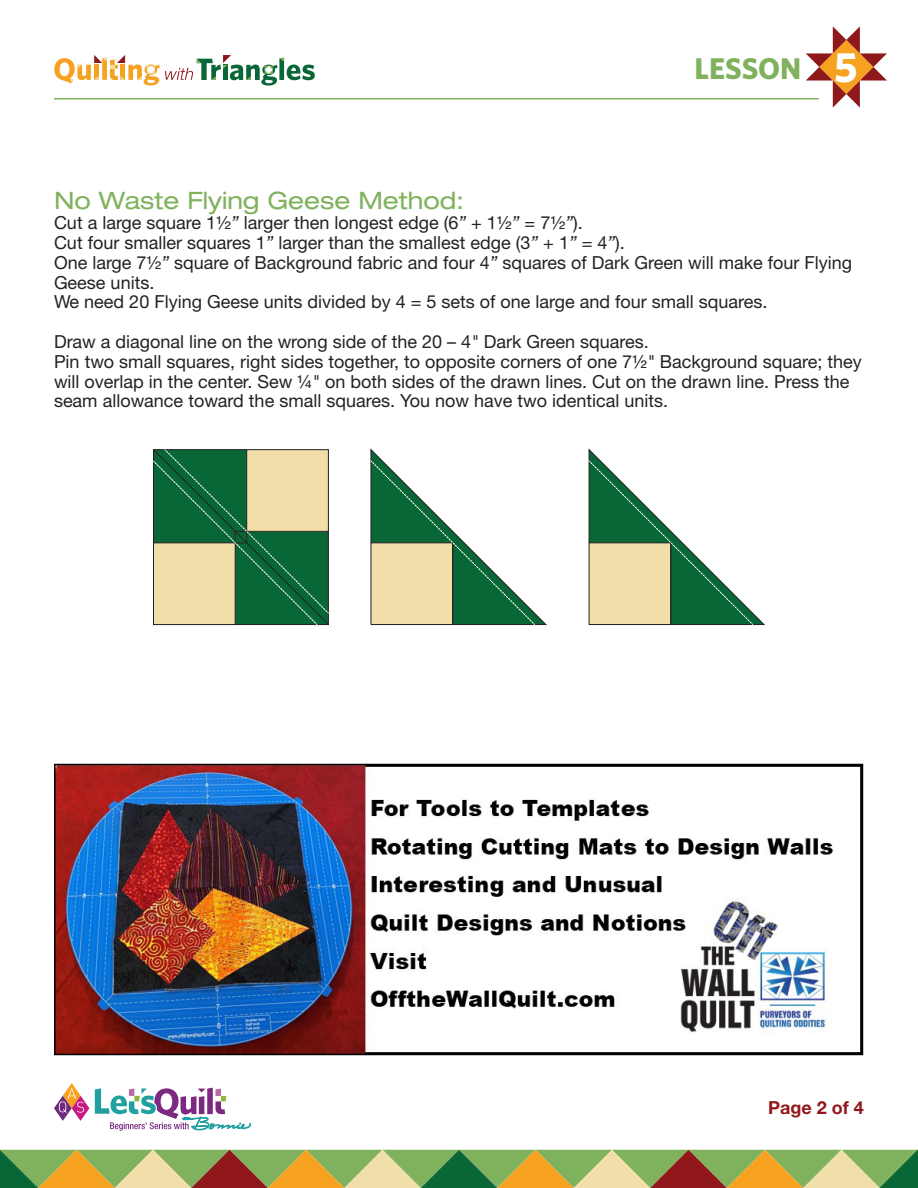
<style>
.page{position:relative;width:918px;height:1188px;background:#fff}
.page>*{position:absolute;margin:0;border:0;box-sizing:border-box;transform-origin:0 0}
.List_Paragraph{font:700 42.45px "Whitney";color:#fff}
.List_Paragraph-2{font:700 30px "Whitney";letter-spacing:-.005em;color:#80b15d}
.t1{font:expanded 24px "Helvetica Neue LT Std";color:#80b15d}
.t2{font:18px/19.8px "Helvetica Neue LT Std";color:#222}
.List_Paragraph-3{font:700 18px "Helvetica Neue LT Std";color:#90181b}
.s1{font-style:italic}
</style>
<div class="page">
<svg style="left:0;top:1150px;width:918px;height:38px;background:#9ea357"></svg>
<svg style="left:153px;top:449px;width:176px;height:177px;background:#709868"></svg>
<svg style="left:370px;top:448px;width:177px;height:177px"></svg>
<svg style="left:588px;top:448px;width:177px;height:177px"></svg>
<svg style="left:54px;top:1083px;width:35px;height:38px"></svg>
<svg style="left:95px;top:1088px;width:157px;height:43px"></svg>
<hr style="left:54px;top:98px;width:765px;height:2px;background:#80b15d">
<svg style="left:54px;top:55px;width:261px;height:31px"></svg>
<svg style="left:806px;top:26px;width:81px;height:82px"></svg>
<img style="left:54px;top:763px;width:810px;height:293px">
<p class="List_Paragraph-2" style="left:695px;top:48px;width:108px">LESSON</p>
<p class="List_Paragraph" style="left:834px;top:38px;width:25px">5</p>
<p class="t1" style="left:54px;top:186px;width:412px">No Waste Flying Geese Method:</p>
<p class="t2" style="left:54px;top:213px;width:530px">Cut a large square 1½<span class="s1">”</span> larger then longest edge (6<span class="s1">”</span> + 1½<span class="s1">”</span> = 7½<span class="s1">”</span>).</p>
<p class="t2" style="left:54px;top:232px;width:572px">Cut four smaller squares 1<span class="s1">”</span> larger than the smallest edge (3<span class="s1">”</span> + 1<span class="s1">”</span> = 4<span class="s1">”</span>).</p>
<p class="t2" style="left:54px;top:252px;width:800px">One large 7½<span class="s1">”</span> square of Background fabric and four 4<span class="s1">”</span> squares of Dark Green will make four Flying<br>Geese units.</p>
<p class="t2" style="left:54px;top:292px;width:715px">We need 20 Flying Geese units divided by 4 = 5 sets of one large and four small squares.</p>
<p class="t2" style="left:54px;top:331px;width:596px">Draw a diagonal line on the wrong side of the 20 – 4<span class="s1">"</span> Dark Green squares.</p>
<p class="t2" style="left:54px;top:351px;width:809px">Pin two small squares, right sides together, to opposite corners of one 7½<span class="s1">"</span> Background square; they will overlap in the center. Sew ¼<span class="s1">"</span> on both sides of the drawn lines. Cut on the drawn line. Press the seam allowance toward the small squares. You now have two identical units.</p>
<p class="List_Paragraph-3" style="left:768px;top:1097px;width:97px">Page 2 of 4</p>
</div>
